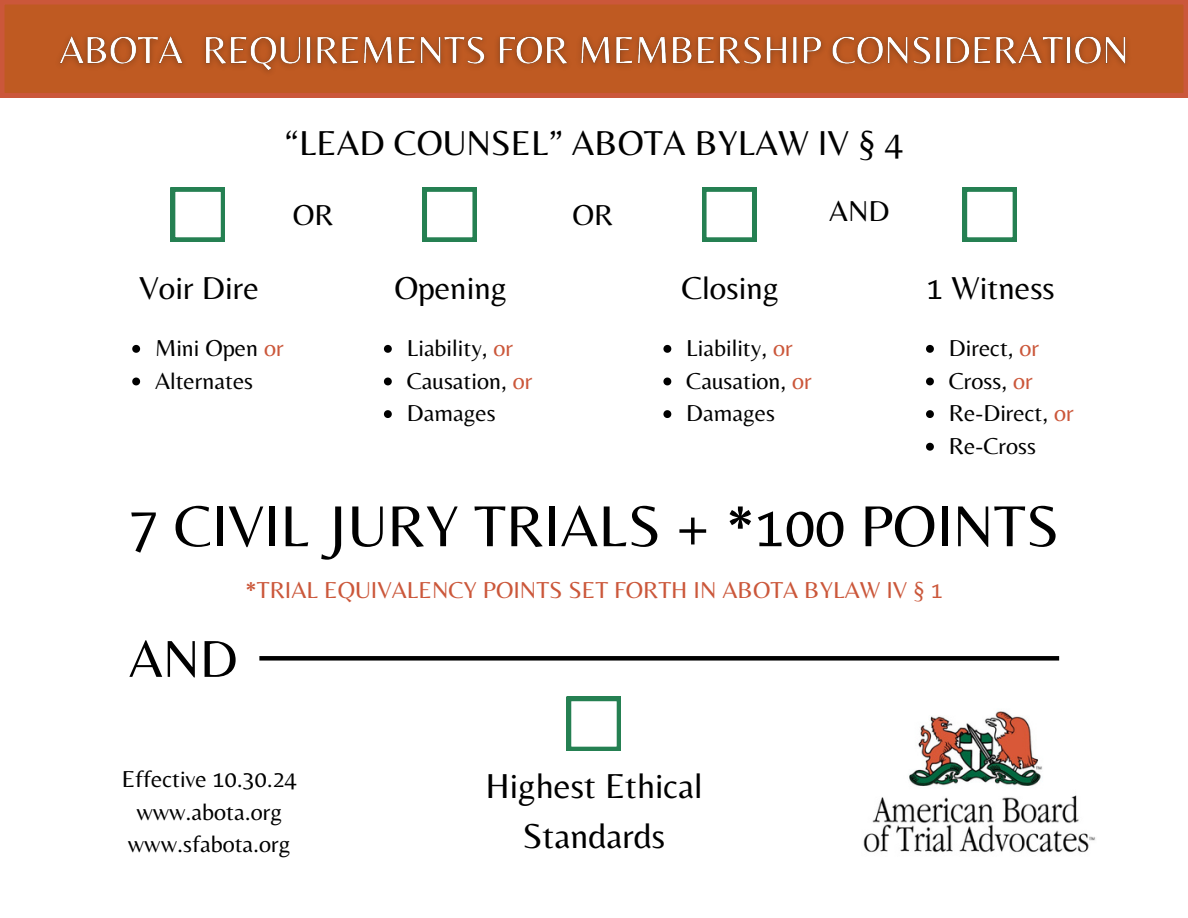
<style>
.page{position:relative;width:1188px;height:918px;background:#fff}
.page>*{position:absolute;margin:0;border:0;box-sizing:border-box;transform-origin:0 0}
.t1{font:60px "Belleza";color:#000}
.t2{font:54px "Belleza";color:#000}
.t3{font:36px/49.5px "Belleza";color:#000;text-align:center}
.t4{font:33px "Belleza";color:#000}
.t5{font:30px "Belleza";color:#000}
.t6{font:24px "Belleza";color:#000}
.t7{font:24px "Belleza";color:#cb573a}
.s1{color:#cb573a}
</style>
<div class="page">
<svg style="left:0;top:0;width:1188px;height:97px;background:#c15926"></svg>
<svg style="left:567px;top:697px;width:54px;height:54px"></svg>
<div style="left:259px;top:656px;width:800px;height:5px;background:#000"></div>
<img style="left:863px;top:711px;width:233px;height:142px">
<img style="left:49px;top:27px;width:1087px;height:57px">
<svg style="left:171px;top:187px;width:54px;height:54px"></svg>
<svg style="left:423px;top:187px;width:54px;height:54px"></svg>
<svg style="left:702px;top:187px;width:54px;height:54px"></svg>
<svg style="left:963px;top:187px;width:54px;height:54px"></svg>
<svg style="left:132px;top:345px;width:8px;height:8px"></svg>
<svg style="left:132px;top:378px;width:8px;height:7px"></svg>
<svg style="left:384px;top:345px;width:8px;height:8px"></svg>
<svg style="left:384px;top:378px;width:8px;height:7px"></svg>
<svg style="left:384px;top:410px;width:8px;height:8px"></svg>
<svg style="left:663px;top:345px;width:8px;height:8px"></svg>
<svg style="left:663px;top:378px;width:8px;height:7px"></svg>
<svg style="left:663px;top:410px;width:8px;height:8px"></svg>
<svg style="left:926px;top:345px;width:8px;height:8px"></svg>
<svg style="left:926px;top:378px;width:8px;height:7px"></svg>
<svg style="left:926px;top:410px;width:8px;height:8px"></svg>
<svg style="left:926px;top:443px;width:8px;height:8px"></svg>
<p class="t3" style="left:285px;top:118px;width:620px">“LEAD COUNSEL” ABOTA BYLAW IV § 4</p>
<h4 class="t5" style="left:293px;top:197px;width:42px">OR</h4>
<h4 class="t5" style="left:572px;top:197px;width:42px">OR</h4>
<p class="t5" style="left:829px;top:193px;width:62px">AND</p>
<p class="t4" style="left:139px;top:268px;width:121px">Voir Dire</p>
<h4 class="t4" style="left:394px;top:268px;width:114px">Opening</h4>
<p class="t4" style="left:681px;top:268px;width:99px">Closing</p>
<h5 class="t4" style="left:927px;top:268px;width:130px">1 Witness</h5>
<p class="t6" style="left:155px;top:334px;width:130px">Mini Open <span class="s1">or</span></p>
<p class="t6" style="left:155px;top:367px;width:100px">Alternates</p>
<h5 class="t6" style="left:407px;top:334px;width:108px">Liability, <span class="s1">or</span></h5>
<p class="t6" style="left:407px;top:367px;width:127px">Causation, <span class="s1">or</span></p>
<p class="t6" style="left:407px;top:399px;width:90px">Damages</p>
<p class="t6" style="left:686px;top:334px;width:108px">Liability, <span class="s1">or</span></p>
<h5 class="t6" style="left:686px;top:367px;width:127px">Causation, <span class="s1">or</span></h5>
<p class="t6" style="left:686px;top:399px;width:90px">Damages</p>
<p class="t6" style="left:949px;top:334px;width:92px">Direct, <span class="s1">or</span></p>
<p class="t6" style="left:949px;top:367px;width:85px">Cross, <span class="s1">or</span></p>
<h5 class="t6" style="left:949px;top:399px;width:126px">Re-Direct, <span class="s1">or</span></h5>
<p class="t6" style="left:949px;top:432px;width:89px">Re-Cross</p>
<p class="t1" style="left:129px;top:491px;width:932px">7 CIVIL JURY TRIALS + *100 POINTS</p>
<p class="t7" style="left:245px;top:576px;width:700px">*TRIAL EQUIVALENCY POINTS SET FORTH IN ABOTA BYLAW IV § 1</p>
<h2 class="t2" style="left:129px;top:627px;width:111px">AND</h2>
<h1 class="t6" style="left:122px;top:765px;width:177px">Effective 10.30.24</h1>
<h6 class="t6" style="left:136px;top:797px;width:147px">www.abota.org</h6>
<h1 class="t6" style="left:128px;top:830px;width:164px">www.sfabota.org</h1>
<p class="t3" style="left:485px;top:761px;width:219px">Highest Ethical<br>Standards</p>
</div>
